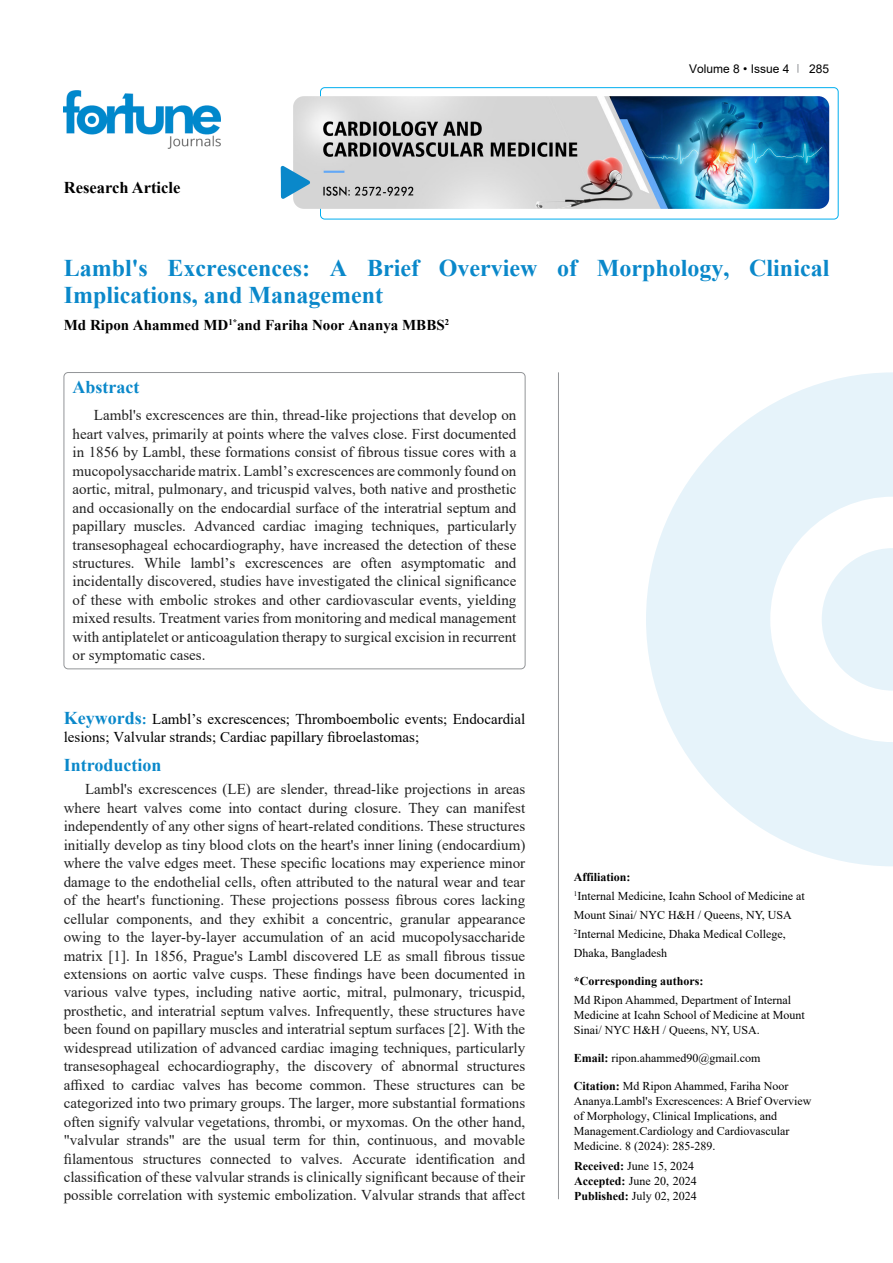
<style>
.page{position:relative;width:893px;height:1263px;background:#fff}
.page>*{position:absolute;margin:0;border:0;box-sizing:border-box;transform-origin:0 0}
.t1{font:700 24px/27px "Times New Roman";color:#0a88ca}
.t2{font:700 18px "Times New Roman";color:#0a88ca}
.t3{font:700 16.5px "Times New Roman";color:#000}
.t4{font:15px/18.5px "Times New Roman";color:#212121;text-align:justify}
.t5{font:15px/18.5px "Times New Roman";color:#000}
.t6{font:700 15px "Times New Roman";color:#000}
.t7{font:12px/15px "Times New Roman";color:#000}
.t8{font:700 12px "Times New Roman";color:#000}
.t9{font:12px "Arial";color:#000}
.s1{font-weight:700;font-size:18px;color:#0a88ca}
.s2{font-weight:700;color:#0a88ca}
.s3{font-weight:700}
</style>
<div class="page">
<div style="left:320px;top:87px;width:518px;height:132px;border:1px solid #00aeef;border-radius:4px"></div>
<img style="left:64px;top:90px;width:157px;height:59px">
<img style="left:293px;top:96px;width:536px;height:113px">
<svg style="left:281px;top:166px;width:29px;height:33px"></svg>
<hr style="left:558px;top:372px;width:1px;height:827px;background:#939598">
<svg style="left:646px;top:372px;width:247px;height:494px;fill:#e6f3fa"></svg>
<svg style="left:822px;top:548px;width:71px;height:143px"></svg>
<div style="left:64px;top:372px;width:461px;height:297px;border:1px solid #939598;border-radius:4px"></div>
<p class="t3" style="left:64px;top:175px;width:118px">Research Article</p>
<p class="t9" style="left:689px;top:60px;width:102px">Volume 8 • Issue 4</p>
<p class="t9" style="left:809px;top:60px;width:22px">285</p>
<h1 class="t1" style="left:64px;top:254px;width:767px">Lambl's Excrescences: A Brief Overview of Morphology, Clinical<br>Implications, and Management</h1>
<p class="t6" style="left:64px;top:314px;width:387px">Md Ripon Ahammed MD<sup>1*</sup>and Fariha Noor Ananya MBBS<sup>2</sup></p>
<p class="t2" style="left:73px;top:374px;width:68px">Abstract</p>
<p class="t4" style="left:73px;top:406px;width:445px;text-indent:21px">Lambl's excrescences are thin, thread-like projections that develop on heart valves, primarily at points where the valves close. First documented in 1856 by Lambl, these formations consist of fibrous tissue cores with a mucopolysaccharide matrix. Lambl’s excrescences are commonly found on aortic, mitral, pulmonary, and tricuspid valves, both native and prosthetic and occasionally on the endocardial surface of the interatrial septum and papillary muscles. Advanced cardiac imaging techniques, particularly transesophageal echocardiography, have increased the detection of these structures. While lambl’s excrescences are often asymptomatic and incidentally discovered, studies have investigated the clinical significance of these with embolic strokes and other cardiovascular events, yielding mixed results. Treatment varies from monitoring and medical management with antiplatelet or anticoagulation therapy to surgical excision in recurrent or symptomatic cases.</p>
<p class="t5" style="left:64px;top:709px;width:463px"><span class="s1">Keywords</span><span class="s2">:</span> Lambl’s excrescences; Thromboembolic events; Endocardial lesions; Valvular strands; Cardiac papillary fibroelastomas;</p>
<p class="t2" style="left:64px;top:751px;width:99px">Introduction</p>
<p class="t4" style="left:64px;top:780px;width:463px;text-indent:21px">Lambl's excrescences (LE) are slender, thread-like projections in areas where heart valves come into contact during closure. They can manifest independently of any other signs of heart-related conditions. These structures initially develop as tiny blood clots on the heart's inner lining (endocardium) where the valve edges meet. These specific locations may experience minor damage to the endothelial cells, often attributed to the natural wear and tear of the heart's functioning. These projections possess fibrous cores lacking cellular components, and they exhibit a concentric, granular appearance owing to the layer-by-layer accumulation of an acid mucopolysaccharide matrix [1]. In 1856, Prague's Lambl discovered LE as small fibrous tissue extensions on aortic valve cusps. These findings have been documented in various valve types, including native aortic, mitral, pulmonary, tricuspid, prosthetic, and interatrial septum valves. Infrequently, these structures have been found on papillary muscles and interatrial septum surfaces [2]. With the widespread utilization of advanced cardiac imaging techniques, particularly transesophageal echocardiography, the discovery of abnormal structures affixed to cardiac valves has become common. These structures can be categorized into two primary groups. The larger, more substantial formations often signify valvular vegetations, thrombi, or myxomas. On the other hand, "valvular strands" are the usual term for thin, continuous, and movable filamentous structures connected to valves. Accurate identification and classification of these valvular strands is clinically significant because of their possible correlation with systemic embolization. Valvular strands that affect</p>
<p class="t7" style="left:574px;top:867px;width:233px;line-height:19px"><span class="s3">Affiliation:<br></span><sup>1</sup>Internal Medicine, Icahn School of Medicine at<br>Mount Sinai/ NYC H&amp;H / Queens, NY, USA<br><sup>2</sup>Internal Medicine, Dhaka Medical College,<br>Dhaka, Bangladesh</p>
<p class="t8" style="left:574px;top:972px;width:131px">*Corresponding authors:</p>
<p class="t7" style="left:574px;top:992px;width:232px">Md Ripon Ahammed, Department of Internal<br>Medicine at Icahn School of Medicine at Mount<br>Sinai/ NYC H&amp;H / Queens, NY, USA.</p>
<p class="t7" style="left:574px;top:1050px;width:188px"><span class="s3">Email:</span> ripon.ahammed90@gmail.com</p>
<p class="t7" style="left:574px;top:1078px;width:239px"><span class="s3">Citation:</span> Md Ripon Ahammed, Fariha Noor Ananya.Lambl's Excrescences: A Brief Overview of Morphology, Clinical Implications, and Management.Cardiology and Cardiovascular Medicine. 8 (2024): 285-289.</p>
<p class="t7" style="left:574px;top:1158px;width:124px"><span class="s3">Received:</span> June 15, 2024<br><span class="s3">Accepted:</span> June 20, 2024<br><span class="s3">Published:</span> July 02, 2024</p>
</div>
